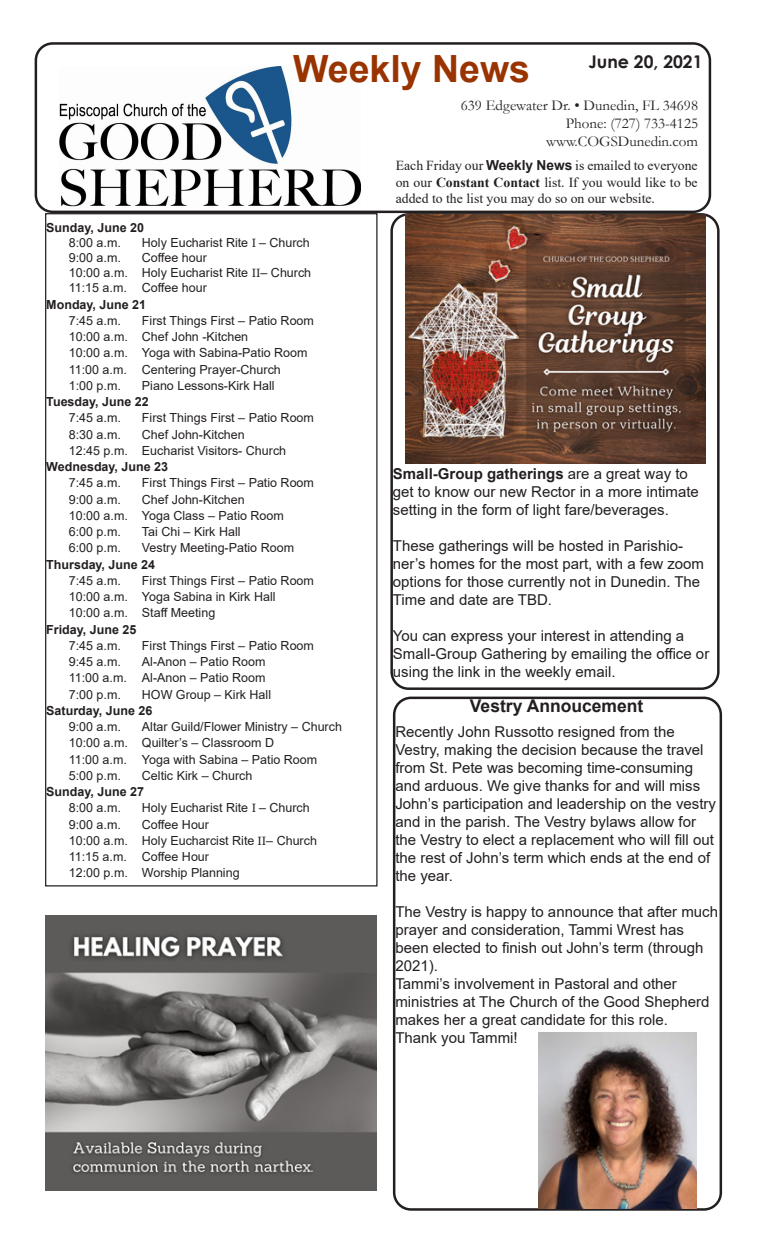
<style>
.page{position:relative;width:765px;height:1260px;background:#fff}
.page>*{position:absolute;margin:0;border:0;box-sizing:border-box;transform-origin:0 0}
.t1{font:700 37.5px "Arial";color:#930}
.t2{font:700 17.5px "Arial";color:#231f20}
.t3{font:700 17.5px "Century Gothic";color:#231f20}
.t4{font:15px/18px "Arial";color:#231f20}
.t5{font:15px "Garamond";color:#231f20}
.Body_text_11{font:13.75px/16.5px "Times New Roman";color:#231f20;text-align:justify}
.Body_text_11-2{font:12.5px "Arial";color:#231f20}
.Body_text_11-3{font:700 12.5px "Arial";color:#231f20}
.s1{font-family:"Adobe Hebrew"}
.s2{font-family:"Arial";font-weight:700}
.s3{font-weight:700}
</style>
<div class="page">
<img style="left:60px;top:66px;width:301px;height:141px">
<div style="left:35px;top:42px;width:676px;height:171px;border:2px solid #231f20;border-radius:17px"></div>
<div style="left:390px;top:213px;width:330px;height:477px;border:2px solid #231f20;border-radius:17px"></div>
<img style="left:406px;top:215px;width:300px;height:248px">
<div style="left:393px;top:697px;width:329px;height:514px;border:2px solid #231f20;border-radius:17px"></div>
<img style="left:539px;top:1032px;width:157px;height:176px">
<img style="left:46px;top:916px;width:330px;height:275px">
<p class="t1" style="left:293px;top:43px;width:238px">Weekly News</p>
<p class="t3" style="left:588px;top:48px;width:116px">June 20, 2021</p>
<p class="t5" style="left:461px;top:96px;width:239px">639 Edgewater Dr. • Dunedin, FL 34698</p>
<p class="t5" style="left:566px;top:114px;width:134px">Phone: (727) 733-4125</p>
<p class="t5" style="left:546px;top:132px;width:153px">www.COGSDunedin.com</p>
<p class="Body_text_11-3" style="left:46px;top:219px;width:99px">Sunday, June 20</p>
<p class="Body_text_11-2" style="left:69px;top:234px;width:54px">8:00 a.m.</p>
<p class="Body_text_11-2" style="left:142px;top:234px;width:169px">Holy Eucharist Rite <span class="s1">I</span> – Church</p>
<p class="Body_text_11-2" style="left:69px;top:249px;width:54px">9:00 a.m.</p>
<p class="Body_text_11-2" style="left:142px;top:249px;width:67px">Coffee hour</p>
<p class="Body_text_11-2" style="left:69px;top:264px;width:244px">10:00 a.m. Holy Eucharist Rite <span class="s1">II</span>– Church</p>
<p class="Body_text_11-2" style="left:69px;top:279px;width:140px">11:15 a.m. Coffee hour</p>
<p class="Body_text_11-3" style="left:46px;top:295px;width:101px">Monday, June 21</p>
<p class="Body_text_11-2" style="left:69px;top:312px;width:54px">7:45 a.m.</p>
<p class="Body_text_11-2" style="left:142px;top:312px;width:174px">First Things First – Patio Room</p>
<p class="Body_text_11-2" style="left:69px;top:328px;width:181px">10:00 a.m. Chef John -Kitchen</p>
<p class="Body_text_11-2" style="left:69px;top:344px;width:240px">10:00 a.m. Yoga with Sabina-Patio Room</p>
<p class="Body_text_11-2" style="left:69px;top:361px;width:214px">11:00 a.m. Centering Prayer-Church</p>
<p class="Body_text_11-2" style="left:69px;top:377px;width:54px">1:00 p.m.</p>
<p class="Body_text_11-2" style="left:142px;top:377px;width:134px">Piano Lessons-Kirk Hall</p>
<p class="Body_text_11-3" style="left:46px;top:393px;width:104px">Tuesday, June 22</p>
<p class="Body_text_11-2" style="left:69px;top:409px;width:54px">7:45 a.m.</p>
<p class="Body_text_11-2" style="left:142px;top:409px;width:174px">First Things First – Patio Room</p>
<p class="Body_text_11-2" style="left:69px;top:426px;width:54px">8:30 a.m.</p>
<p class="Body_text_11-2" style="left:142px;top:426px;width:104px">Chef John-Kitchen</p>
<p class="Body_text_11-2" style="left:69px;top:442px;width:219px">12:45 p.m. Eucharist Visitors- Church</p>
<p class="Body_text_11-3" style="left:46px;top:458px;width:123px">Wednesday, June 23</p>
<p class="Body_text_11-2" style="left:69px;top:474px;width:54px">7:45 a.m.</p>
<p class="Body_text_11-2" style="left:142px;top:474px;width:174px">First Things First – Patio Room</p>
<p class="Body_text_11-2" style="left:69px;top:491px;width:54px">9:00 a.m.</p>
<p class="Body_text_11-2" style="left:142px;top:491px;width:104px">Chef John-Kitchen</p>
<p class="Body_text_11-2" style="left:69px;top:507px;width:217px">10:00 a.m. Yoga Class – Patio Room</p>
<p class="Body_text_11-2" style="left:69px;top:523px;width:54px">6:00 p.m.</p>
<p class="Body_text_11-2" style="left:142px;top:523px;width:100px">Tai Chi – Kirk Hall</p>
<p class="Body_text_11-2" style="left:69px;top:539px;width:54px">6:00 p.m.</p>
<p class="Body_text_11-2" style="left:142px;top:539px;width:154px">Vestry Meeting-Patio Room</p>
<p class="Body_text_11-3" style="left:46px;top:555px;width:110px">Thursday, June 24</p>
<p class="Body_text_11-2" style="left:69px;top:572px;width:54px">7:45 a.m.</p>
<p class="Body_text_11-2" style="left:142px;top:572px;width:174px">First Things First – Patio Room</p>
<p class="Body_text_11-2" style="left:69px;top:588px;width:208px">10:00 a.m. Yoga Sabina in Kirk Hall</p>
<p class="Body_text_11-2" style="left:69px;top:604px;width:148px">10:00 a.m. Staff Meeting</p>
<p class="Body_text_11-3" style="left:46px;top:620px;width:92px">Friday, June 25</p>
<p class="Body_text_11-2" style="left:69px;top:637px;width:54px">7:45 a.m.</p>
<p class="Body_text_11-2" style="left:142px;top:637px;width:174px">First Things First – Patio Room</p>
<p class="Body_text_11-2" style="left:69px;top:653px;width:54px">9:45 a.m.</p>
<p class="Body_text_11-2" style="left:142px;top:653px;width:125px">Al-Anon – Patio Room</p>
<p class="Body_text_11-2" style="left:69px;top:669px;width:198px">11:00 a.m. Al-Anon – Patio Room</p>
<p class="Body_text_11-2" style="left:69px;top:686px;width:54px">7:00 p.m.</p>
<p class="Body_text_11-2" style="left:142px;top:686px;width:131px">HOW Group – Kirk Hall</p>
<p class="Body_text_11-3" style="left:46px;top:702px;width:108px">Saturday, June 26</p>
<p class="Body_text_11-2" style="left:69px;top:718px;width:54px">9:00 a.m.</p>
<p class="Body_text_11-2" style="left:142px;top:718px;width:202px">Altar Guild/Flower Ministry – Church</p>
<p class="Body_text_11-2" style="left:69px;top:734px;width:207px">10:00 a.m. Quilter’s – Classroom D</p>
<p class="Body_text_11-2" style="left:69px;top:751px;width:250px">11:00 a.m. Yoga with Sabina – Patio Room</p>
<p class="Body_text_11-2" style="left:69px;top:767px;width:54px">5:00 p.m.</p>
<p class="Body_text_11-2" style="left:142px;top:767px;width:112px">Celtic Kirk – Church</p>
<p class="Body_text_11-3" style="left:46px;top:783px;width:99px">Sunday, June 27</p>
<p class="Body_text_11-2" style="left:69px;top:799px;width:54px">8:00 a.m.</p>
<p class="Body_text_11-2" style="left:142px;top:799px;width:169px">Holy Eucharist Rite <span class="s1">I</span> – Church</p>
<p class="Body_text_11-2" style="left:69px;top:816px;width:54px">9:00 a.m.</p>
<p class="Body_text_11-2" style="left:142px;top:816px;width:69px">Coffee Hour</p>
<p class="Body_text_11-2" style="left:69px;top:832px;width:250px">10:00 a.m. Holy Eucharcist Rite <span class="s1">II</span>– Church</p>
<p class="Body_text_11-2" style="left:69px;top:848px;width:142px">11:15 a.m. Coffee Hour</p>
<p class="Body_text_11-2" style="left:69px;top:864px;width:172px">12:00 p.m. Worship Planning</p>
<p class="Body_text_11" style="left:396px;top:157px;width:303px">Each Friday our <span class="s2">Weekly News</span> is emailed to everyone on our <span class="s3">Constant Contact</span> list. If you would like to be added to the list you may do so on our website.</p>
<p class="t4" style="left:393px;top:464px;width:307px"><span class="s3">Small-Group gatherings</span> are a great way to get to know our new Rector in a more intimate setting in the form of light fare/beverages.</p>
<p class="t4" style="left:393px;top:536px;width:313px">These gatherings will be hosted in Parishio&shy;ner’s homes for the most part, with a few zoom options for those currently not in Dunedin. The Time and date are TBD.</p>
<p class="t4" style="left:393px;top:626px;width:318px">You can express your interest in attending a<br>Small-Group Gathering by emailing the office or using the link in the weekly email.</p>
<p class="t2" style="left:470px;top:693px;width:175px">Vestry Annoucement</p>
<p class="t4" style="left:395px;top:723px;width:281px">Recently John Russotto resigned from the</p>
<p class="t4" style="left:395px;top:741px;width:322px">Vestry, making the decision because the travel from St. Pete was becoming time-consuming and arduous. We give thanks for and will miss John’s participation and leadership on the vestry and in the parish. The Vestry bylaws allow for the Vestry to elect a replacement who will fill out the rest of John’s term which ends at the end of the year.</p>
<p class="t4" style="left:395px;top:903px;width:324px">The Vestry is happy to announce that after much prayer and consideration, Tammi Wrest has been elected to finish out John’s term (through 2021).</p>
<p class="t4" style="left:395px;top:975px;width:316px">Tammi’s involvement in Pastoral and other ministries at The Church of the Good Shepherd makes her a great candidate for this role.</p>
<p class="t4" style="left:395px;top:1029px;width:124px">Thank you Tammi!</p>
</div>
